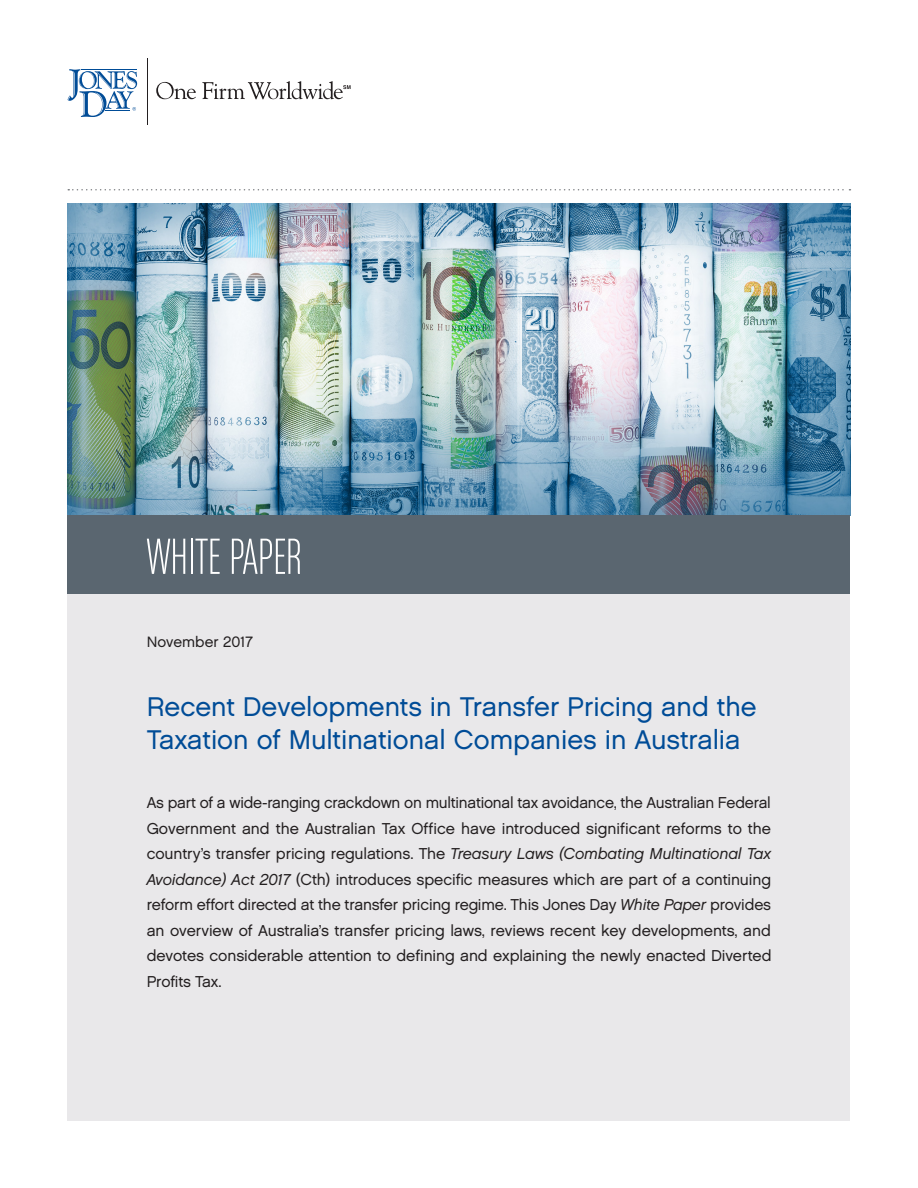
<style>
.page{position:relative;width:918px;height:1188px;background:#fff}
.page>*{position:absolute;margin:0;border:0;box-sizing:border-box;transform-origin:0 0}
.t1{font:54px "Chalet Comprime Milan Sixty";color:#fff}
.Main_Headline{font:27px/33px "Chalet London Nineteen Sixty";color:#004c97}
.Cover_Abstract_Body{font:15.75px/25.5px "Chalet London Nineteen Sixty";letter-spacing:-.005em;color:#231f20;text-align:justify}
.t2{font:15px "Chalet London Nineteen Sixty";color:#231f20}
.s1{font-family:"Chalet Oblique London"}
</style>
<div class="page">
<hr style="left:147px;top:58px;width:1px;height:66px;background:#231f20">
<svg style="left:156px;top:82px;width:40px;height:17px"></svg>
<svg style="left:202px;top:81px;width:149px;height:18px"></svg>
<svg style="left:68px;top:69px;width:69px;height:48px"></svg>
<svg style="left:68px;top:189px;width:782px;height:1px"></svg>
<div style="left:68px;top:516px;width:782px;height:604px;background:#e9e8ea"></div>
<img style="left:68px;top:203px;width:782px;height:313px">
<div style="left:68px;top:516px;width:782px;height:78px;background:#5a6670"></div>
<h1 class="t1" style="left:147px;top:527px;width:156px">WHITE PAPER</h1>
<p class="t2" style="left:147px;top:633px;width:108px">November 2017</p>
<p class="Main_Headline" style="left:147px;top:690px;width:611px">Recent Developments in Transfer Pricing and the<br>Taxation of Multinational Companies in Australia</p>
<p class="Cover_Abstract_Body" style="left:147px;top:790px;width:626px">As part of a wide-ranging crackdown on multinational tax avoidance, the Australian Federal Government and the Australian Tax Office have introduced significant reforms to the country’s transfer pricing regulations. The <span class="s1">Treasury Laws (Combating Multinational Tax Avoidance) Act 2017</span> (Cth) introduces specific measures which are part of a continuing reform effort directed at the transfer pricing regime. This Jones Day <span class="s1">White Paper</span> provides an overview of Australia’s transfer pricing laws, reviews recent key developments, and devotes considerable attention to defining and explaining the newly enacted Diverted Profits Tax.</p>
</div>
